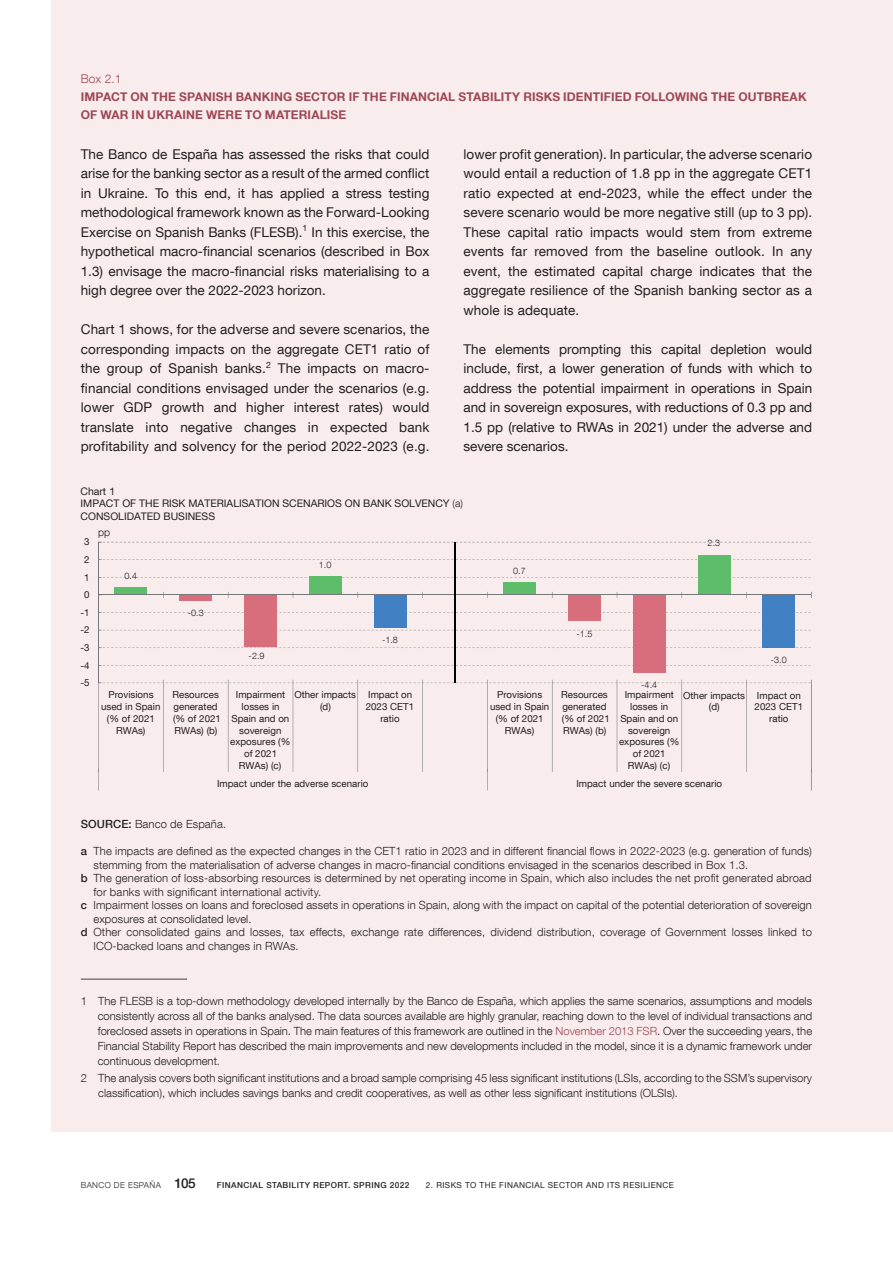
<style>
.page{position:relative;width:893px;height:1263px;background:#fff}
.page>*{position:absolute;margin:0;border:0;box-sizing:border-box;transform-origin:0 0}
.Recuadro_texto{font:13.5px/19.5px "Bd E Neue Helvetica";color:#231f20;text-align:justify}
.Recuadro_título{font:700 12px/18px "Bd E Neue Helvetica";letter-spacing:.015em;color:#9d4855}
.Recuadro_número{font:300 12px "Bd E Neue Helvetica";letter-spacing:.005em;color:#9d4855}
.Recuadro_citas_1{font:300 11.25px/15px "Bd E Neue Helvetica";letter-spacing:.01em;color:#231f20;text-align:justify}
.t1{font:10.5px/12.6px "Bd E Neue Helvetica";color:#231f20}
.t2{font:300 10.5px "Bd E Neue Helvetica";color:#231f20}
.t3{font:9.75px/11.7px "Bd E Neue Helvetica";color:#231f20;text-align:center}
.t4{font:300 9px "Bd E Neue Helvetica";color:#231f20}
.t5{font:8.25px "Bd E Neue Helvetica";letter-spacing:.05em;color:#231f20}
.t6{font:500 8.25px "Bd E Neue Helvetica";letter-spacing:.05em;color:#231f20}
.t7{font:300 8.25px "Bd E Neue Helvetica";letter-spacing:.05em;color:#231f20}
.s1{font-weight:300}
.s2{font-weight:500}
.s3{color:#9d4855}
.s4{font-weight:500;font-size:13.5px}
</style>
<div class="page">
<div style="left:51px;top:0;width:842px;height:1131px;background:#f9eced"></div>
<hr style="left:81px;top:979px;width:106px;height:1px;background:#3e3e3f">
<svg style="left:99px;top:542px;width:712px;height:141px"></svg>
<div style="left:115px;top:588px;width:32px;height:7px;background:#5ebd6a"></div>
<div style="left:179px;top:595px;width:33px;height:5px;background:#d86e7b"></div>
<div style="left:244px;top:595px;width:33px;height:51px;background:#d86e7b"></div>
<div style="left:309px;top:577px;width:32px;height:18px;background:#5ebd6a"></div>
<div style="left:374px;top:595px;width:32px;height:32px;background:#4180c2"></div>
<div style="left:503px;top:583px;width:33px;height:12px;background:#5ebd6a"></div>
<div style="left:568px;top:595px;width:33px;height:26px;background:#d86e7b"></div>
<div style="left:633px;top:595px;width:32px;height:78px;background:#d86e7b"></div>
<div style="left:698px;top:555px;width:32px;height:40px;background:#5ebd6a"></div>
<div style="left:763px;top:595px;width:32px;height:52px;background:#4180c2"></div>
<hr style="left:98px;top:542px;width:1px;height:141px;background:#74787a">
<hr style="left:98px;top:594px;width:713px;height:1px;background:#74787a">
<svg style="left:99px;top:592px;width:3px;height:6px"></svg>
<hr style="left:98px;top:680px;width:1px;height:92px;background:#74787a">
<hr style="left:163px;top:680px;width:1px;height:92px;background:#74787a">
<hr style="left:228px;top:680px;width:1px;height:92px;background:#74787a">
<hr style="left:293px;top:680px;width:1px;height:92px;background:#74787a">
<hr style="left:357px;top:680px;width:1px;height:92px;background:#74787a">
<hr style="left:422px;top:680px;width:1px;height:92px;background:#74787a">
<hr style="left:487px;top:680px;width:1px;height:92px;background:#74787a">
<hr style="left:552px;top:680px;width:1px;height:92px;background:#74787a">
<hr style="left:617px;top:680px;width:1px;height:92px;background:#74787a">
<hr style="left:681px;top:680px;width:1px;height:92px;background:#74787a">
<hr style="left:746px;top:680px;width:1px;height:92px;background:#74787a">
<hr style="left:811px;top:680px;width:1px;height:92px;background:#74787a">
<svg style="left:98px;top:769px;width:1px;height:21px"></svg>
<svg style="left:487px;top:769px;width:1px;height:21px"></svg>
<svg style="left:811px;top:769px;width:1px;height:21px"></svg>
<hr style="left:454px;top:542px;width:2px;height:141px;background:#000001">
<p class="Recuadro_número" style="left:81px;top:72px;width:42px">Box 2.1</p>
<h4 class="Recuadro_título" style="left:81px;top:88px;width:727px">IMPACT ON THE SPANISH BANKING SECTOR IF THE FINANCIAL STABILITY RISKS IDENTIFIED FOLLOWING THE OUTBREAK<br>OF WAR IN UKRAINE WERE TO MATERIALISE</h4>
<p class="Recuadro_texto" style="left:81px;top:144px;width:350px">The Banco de España has assessed the risks that could arise for the banking sector as a result of the armed conflict in Ukraine. To this end, it has applied a stress testing methodological framework known as the Forward-Looking Exercise on Spanish Banks (FLESB).<sup>1</sup> In this exercise, the hypothetical macro-financial scenarios (described in Box 1.3) envisage the macro-financial risks materialising to a high degree over the 2022-2023 horizon.</p>
<p class="Recuadro_texto" style="left:81px;top:319px;width:350px">Chart 1 shows, for the adverse and severe scenarios, the corresponding impacts on the aggregate CET1 ratio of the group of Spanish banks.<sup>2</sup> The impacts on macro&shy;financial conditions envisaged under the scenarios (e.g. lower GDP growth and higher interest rates) would translate into negative changes in expected bank profitability and solvency for the period 2022-2023 (e.g.</p>
<p class="Recuadro_número" style="left:81px;top:72px;width:72px">Recuadro ?.?</p>
<h4 class="Recuadro_título" style="left:81px;top:88px;width:121px">TÍTULO RECUADRO</h4>
<p class="Recuadro_texto" style="left:463px;top:144px;width:350px">lower profit generation). In particular, the adverse scenario would entail a reduction of 1.8 pp in the aggregate CET1 ratio expected at end-2023, while the effect under the severe scenario would be more negative still (up to 3 pp).<br>These capital ratio impacts would stem from extreme events far removed from the baseline outlook. In any event, the estimated capital charge indicates that the aggregate resilience of the Spanish banking sector as a whole is adequate.</p>
<p class="Recuadro_texto" style="left:463px;top:339px;width:350px">The elements prompting this capital depletion would include, first, a lower generation of funds with which to address the potential impairment in operations in Spain and in sovereign exposures, with reductions of 0.3 pp and 1.5 pp (relative to RWAs in 2021) under the adverse and severe scenarios.</p>
<p class="t1" style="left:81px;top:484px;width:384px">Chart 1<br>IMPACT OF THE RISK MATERIALISATION SCENARIOS ON BANK SOLVENCY <span class="s1">(a)<br></span>CONSOLIDATED BUSINESS</p>
<p class="t3" style="left:84px;top:536px;width:7px">3</p>
<p class="t3" style="left:84px;top:553px;width:7px">2</p>
<p class="t3" style="left:84px;top:571px;width:7px">1</p>
<p class="t3" style="left:84px;top:589px;width:7px">0</p>
<p class="t3" style="left:80px;top:606px;width:11px">-1</p>
<p class="t3" style="left:80px;top:624px;width:11px">-2</p>
<p class="t3" style="left:80px;top:641px;width:11px">-3</p>
<p class="t3" style="left:80px;top:659px;width:11px">-4</p>
<p class="t3" style="left:80px;top:677px;width:11px">-5</p>
<p class="t2" style="left:98px;top:526px;width:13px">pp</p>
<p class="t4" style="left:125px;top:570px;width:14px">0.4</p>
<p class="t4" style="left:188px;top:607px;width:17px">-0.3</p>
<p class="t4" style="left:249px;top:650px;width:17px">-2.9</p>
<p class="t4" style="left:319px;top:559px;width:14px">1.0</p>
<p class="t4" style="left:382px;top:634px;width:17px">-1.8</p>
<p class="t4" style="left:513px;top:565px;width:14px">0.7</p>
<p class="t4" style="left:576px;top:628px;width:17px">-1.5</p>
<p class="t4" style="left:641px;top:680px;width:17px">-4.4</p>
<p class="t4" style="left:708px;top:538px;width:14px">2.3</p>
<p class="t4" style="left:771px;top:654px;width:17px">-3.0</p>
<p class="t3" style="left:101px;top:689px;width:61px">Provisions used in Spain (% of 2021<br>RWAs)</p>
<p class="t3" style="left:172px;top:689px;width:50px;text-align:left">Resources generated (% of 2021<br>RWAs) (b)</p>
<p class="t3" style="left:230px;top:689px;width:62px">Impairment losses in<br>Spain and on sovereign exposures (% of 2021<br>RWAs) (c)</p>
<p class="t3" style="left:294px;top:689px;width:63px">Other impacts (d)</p>
<p class="t3" style="left:366px;top:689px;width:50px">Impact on<br>2023 CET1 ratio</p>
<p class="t3" style="left:490px;top:689px;width:61px">Provisions used in Spain (% of 2021<br>RWAs)</p>
<p class="t3" style="left:561px;top:689px;width:50px;text-align:left">Resources generated (% of 2021<br>RWAs) (b)</p>
<p class="t3" style="left:619px;top:689px;width:62px">Impairment losses in<br>Spain and on sovereign exposures (% of 2021<br>RWAs) (c)</p>
<p class="t3" style="left:683px;top:689px;width:63px">Other impacts (d)</p>
<p class="t3" style="left:755px;top:689px;width:50px">Impact on<br>2023 CET1 ratio</p>
<p class="t3" style="left:217px;top:778px;width:153px">Impact under the adverse scenario</p>
<p class="t3" style="left:576px;top:778px;width:147px">Impact under the severe scenario</p>
<p class="Recuadro_citas_1" style="left:81px;top:816px;width:147px"><span class="s2">SOURCE:</span> Banco de España.</p>
<p class="Recuadro_citas_1" style="left:81px;top:843px;width:733px"><span class="s2">a</span> The impacts are defined as the expected changes in the CET1 ratio in 2023 and in different financial flows in 2022-2023 (e.g. generation of funds)</p>
<p class="Recuadro_citas_1" style="left:94px;top:857px;width:656px">stemming from the materialisation of adverse changes in macro-financial conditions envisaged in the scenarios described in Box 1.3.</p>
<p class="Recuadro_citas_1" style="left:81px;top:870px;width:732px"><span class="s2">b</span> The generation of loss-absorbing resources is determined by net operating income in Spain, which also includes the net profit generated abroad</p>
<p class="Recuadro_citas_1" style="left:94px;top:884px;width:229px">for banks with significant international activity.</p>
<p class="Recuadro_citas_1" style="left:81px;top:897px;width:733px"><span class="s2">c</span> Impairment losses on loans and foreclosed assets in operations in Spain, along with the impact on capital of the potential deterioration of sovereign</p>
<p class="Recuadro_citas_1" style="left:94px;top:911px;width:160px">exposures at consolidated level.</p>
<p class="Recuadro_citas_1" style="left:81px;top:924px;width:733px"><span class="s2">d</span> Other consolidated gains and losses, tax effects, exchange rate differences, dividend distribution, coverage of Government losses linked to</p>
<p class="Recuadro_citas_1" style="left:94px;top:938px;width:207px">ICO-backed loans and changes in RWAs.</p>
<p class="Recuadro_citas_1" style="left:98px;top:993px;width:716px;text-indent:-17px">1 The FLESB is a top-down methodology developed internally by the Banco de España, which applies the same scenarios, assumptions and models consistently across all of the banks analysed. The data sources available are highly granular, reaching down to the level of individual transactions and foreclosed assets in operations in Spain. The main features of this framework are outlined in the <span class="s3">November 2013 FSR</span>. Over the succeeding years, the Financial Stability Report has described the main improvements and new developments included in the model, since it is a dynamic framework under continuous development.</p>
<p class="Recuadro_citas_1" style="left:98px;top:1070px;width:715px;text-indent:-18px">2 The analysis covers both significant institutions and a broad sample comprising 45 less significant institutions (LSIs, according to the SSM’s supervisory classification), which includes savings banks and credit cooperatives, as well as other less significant institutions (OLSIs).</p>
<p class="t7" style="left:81px;top:1180px;width:116px">BANCO DE ESPAÑA <span class="s4">105</span></p>
<p class="t6" style="left:217px;top:1180px;width:194px">FINANCIAL STABILITY REPORT. SPRING 2022</p>
<p class="t5" style="left:426px;top:1180px;width:249px">2. RISKS TO THE FINANCIAL SECTOR AND ITS RESILIENCE</p>
</div>
